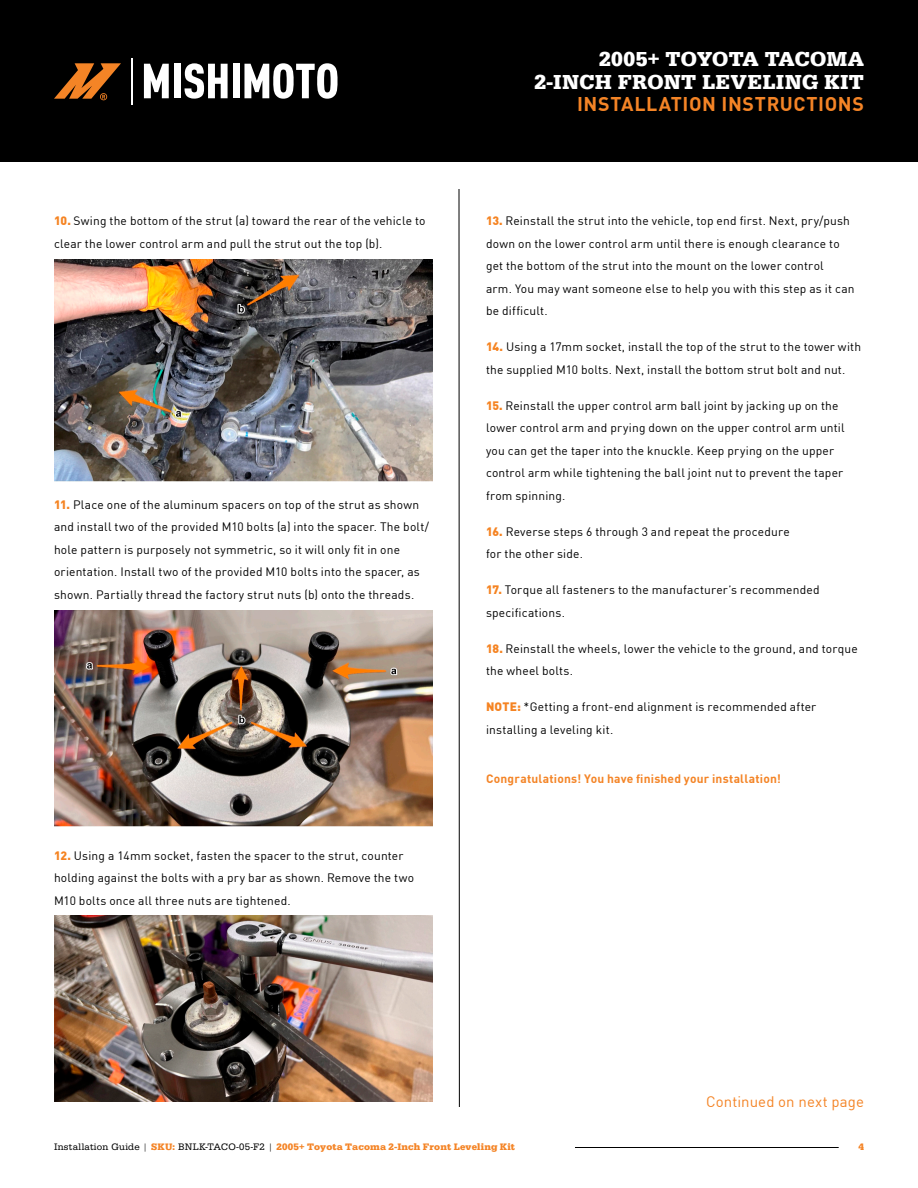
<style>
.page{position:relative;width:918px;height:1188px;background:#fff}
.page>*{position:absolute;margin:0;border:0;box-sizing:border-box;transform-origin:0 0}
.t1{font:700 21px/23.1px "Egyptienne URW";letter-spacing:.015em;color:#fff;text-align:right}
.t2{font:700 19.5px "DINOT";letter-spacing:.03em;color:#f48426}
.t3{font:15px "DINOT";letter-spacing:.005em;color:#f48426}
.t4{font:12px/22.5px "DINOT";letter-spacing:.015em;color:#000}
.t5{font:700 12px "DINOT";letter-spacing:.02em;color:#f48426}
.t6{font:700 9.75px "Egyptienne URW";letter-spacing:.02em;color:#f48426}
.s1{font-weight:900;color:#f58321}
.s2{font-weight:400;color:#000}
</style>
<div class="page">
<div style="left:0;top:0;width:918px;height:162px;background:#000"></div>
<hr style="left:575px;top:1147px;width:264px;height:1px;background:#000">
<hr style="left:459px;top:189px;width:1px;height:918px;background:#000">
<svg style="left:144px;top:64px;width:25px;height:34px"></svg>
<div style="left:174px;top:64px;width:7px;height:34px;background:#fff"></div>
<svg style="left:185px;top:63px;width:43px;height:36px"></svg>
<div style="left:233px;top:64px;width:6px;height:34px;background:#fff"></div>
<svg style="left:244px;top:63px;width:94px;height:36px"></svg>
<hr style="left:131px;top:58px;width:2px;height:46px;background:#fff">
<svg style="left:54px;top:63px;width:67px;height:37px"></svg>
<img style="left:54px;top:259px;width:378px;height:223px">
<img style="left:54px;top:610px;width:378px;height:216px">
<img style="left:55px;top:916px;width:377px;height:185px">
<p class="t4" style="left:54px;top:209px;width:373px"><span class="s1">10.</span> Swing the bottom of the strut (a) toward the rear of the vehicle to clear the lower control arm and pull the strut out the top (b).</p>
<p class="t4" style="left:54px;top:492px;width:377px"><span class="s1">11.</span> Place one of the aluminum spacers on top of the strut as shown and install two of the provided M10 bolts (a) into the spacer. The bolt/ hole pattern is purposely not symmetric, so it will only fit in one orientation. Install two of the provided M10 bolts into the spacer, as shown. Partially thread the factory strut nuts (b) onto the threads.</p>
<p class="t4" style="left:54px;top:843px;width:362px"><span class="s1">12.</span> Using a 14mm socket, fasten the spacer to the strut, counter holding against the bolts with a pry bar as shown. Remove the two<br>M10 bolts once all three nuts are tightened.</p>
<h1 class="t1" style="left:534px;top:48px;width:331px">2005+ TOYOTA TACOMA<br>2-INCH FRONT LEVELING KIT</h1>
<h2 class="t2" style="left:577px;top:88px;width:288px">INSTALLATION INSTRUCTIONS</h2>
<p class="t4" style="left:486px;top:209px;width:370px"><span class="s1">13.</span> Reinstall the strut into the vehicle, top end first. Next, pry/push down on the lower control arm until there is enough clearance to get the bottom of the strut into the mount on the lower control<br>arm. You may want someone else to help you with this step as it can be difficult.</p>
<p class="t4" style="left:486px;top:335px;width:377px"><span class="s1">14.</span> Using a 17mm socket, install the top of the strut to the tower with the supplied M10 bolts. Next, install the bottom strut bolt and nut.</p>
<p class="t4" style="left:486px;top:393px;width:360px"><span class="s1">15.</span> Reinstall the upper control arm ball joint by jacking up on the lower control arm and prying down on the upper control arm until you can get the taper into the knuckle. Keep prying on the upper control arm while tightening the ball joint nut to prevent the taper from spinning.</p>
<p class="t4" style="left:486px;top:519px;width:305px"><span class="s1">16.</span> Reverse steps 6 through 3 and repeat the procedure for the other side.</p>
<p class="t4" style="left:486px;top:578px;width:335px"><span class="s1">17.</span> Torque all fasteners to the manufacturer’s recommended specifications.</p>
<p class="t4" style="left:486px;top:636px;width:373px"><span class="s1">18.</span> Reinstall the wheels, lower the vehicle to the ground, and torque the wheel bolts.</p>
<p class="t4" style="left:486px;top:695px;width:332px"><span class="s1">NOTE:</span> *Getting a front-end alignment is recommended after installing a leveling kit.</p>
<p class="t5" style="left:486px;top:769px;width:297px">Congratulations! You have finished your installation!</p>
<p class="t3" style="left:706px;top:1090px;width:159px">Continued on next page</p>
<p class="t6" style="left:54px;top:1141px;width:463px"><span class="s2">Installation Guide |</span> SKU: <span class="s2">BNLK-TACO-05-F2 |</span> 2005+ Toyota Tacoma 2-Inch Front Leveling Kit</p>
<p class="t6" style="left:859px;top:1141px;width:7px">4</p>
</div>
